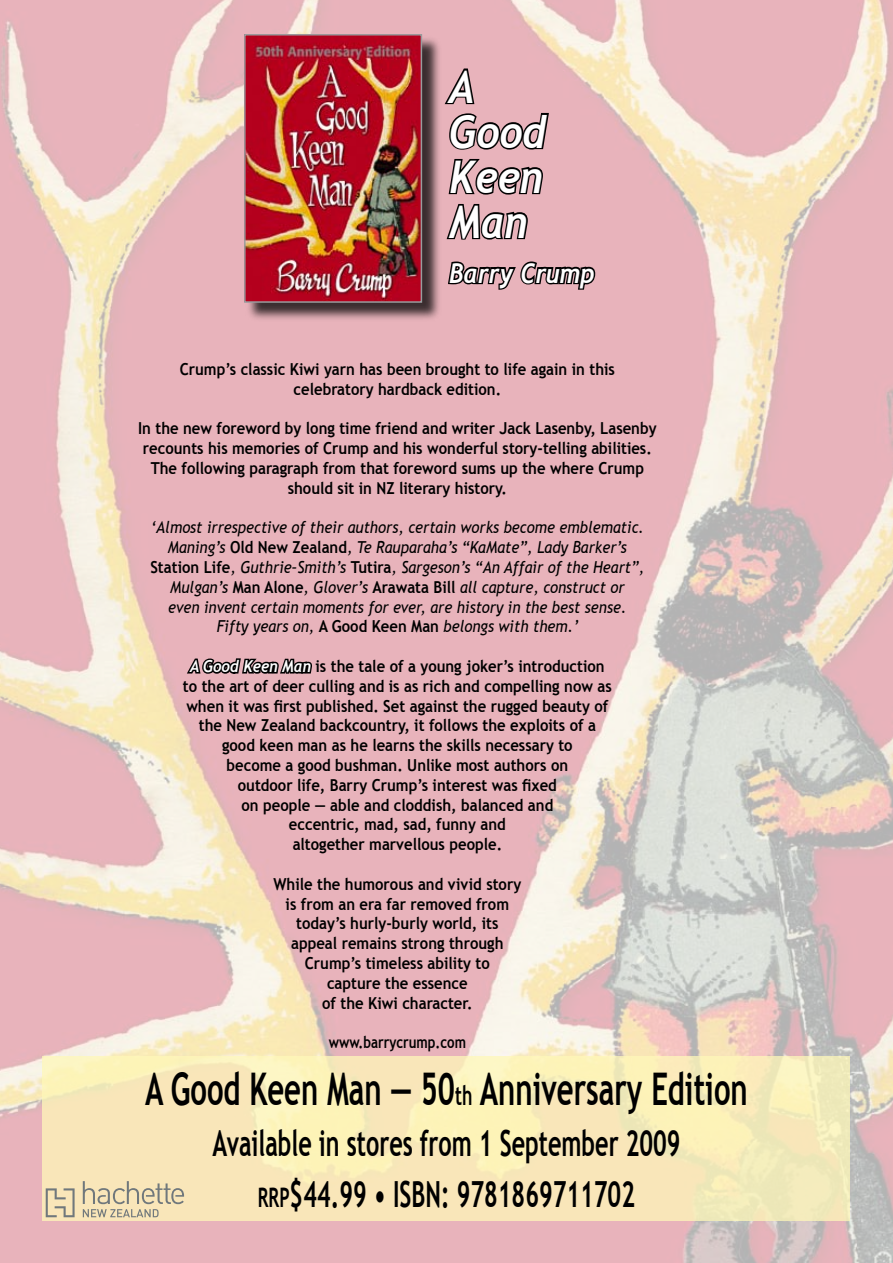
<style>
.page{position:relative;width:893px;height:1263px;background:#fff}
.page>*{position:absolute;margin:0;border:0;box-sizing:border-box;transform-origin:0 0}
.t1{font:700 45px "Trebuchet MS";color:#000;scale:.65 1}
.t2{font:italic 700 45px/45px "Trebuchet";color:#fff;scale:.9 1}
.t3{font:700 36px/51px "Trebuchet MS";color:#000;text-align:center;scale:.65 1}
.t4{font:italic 700 27px "Trebuchet";color:#fff;scale:.9 1}
.t5{font:700 16.5px/19.8px "Trebuchet MS";color:#000;text-align:center;scale:.9 1}
.t6{font:italic 16.5px/19.8px "Trebuchet MS";color:#000;text-align:center;scale:.9 1}
.t7{font:700 16.5px "Trebuchet MS";color:#000;scale:.8 1}
.s1{font-weight:700;font-style:normal}
.s2{font-family:"Trebuchet";font-style:italic;color:#fff}
.s3{font-size:27px}
</style>
<div class="page">
<img style="left:0;top:0;width:893px;height:1263px">
<div style="left:43px;top:1056px;width:807px;height:164px;background:linear-gradient(to right,#fbe9b9,#f6ecba)"></div>
<div style="left:246px;top:36px;width:196px;height:287px;background:#000;opacity:.75"></div>
<img style="left:247px;top:37px;width:172px;height:263px">
<div style="left:244px;top:34px;width:178px;height:269px;border:2px solid #9a9b9d"></div>
<svg style="left:184px;top:629px;width:130px;height:49px;background:#b68d93"></svg>
<svg style="left:83px;top:1181px;width:101px;height:36px;background:#dacdab"></svg>
<svg style="left:46px;top:1188px;width:29px;height:29px"></svg>
<svg style="left:442px;top:67px;width:109px;height:175px;background:#ac858b"></svg>
<svg style="left:446px;top:260px;width:151px;height:54px;background:#ac848a"></svg>
<h1 class="t2" style="left:449px;top:64px;width:110px">A<br>Good<br>Keen<br>Man</h1>
<h3 class="t4" style="left:449px;top:257px;width:163px">Barry Crump</h3>
<p class="t5" style="left:180px;top:359px;width:485px">Crump’s classic Kiwi yarn has been brought to life again in this celebratory hardback edition.</p>
<p class="t5" style="left:138px;top:419px;width:578px">In the new foreword by long time friend and writer Jack Lasenby, Lasenby recounts his memories of Crump and his wonderful story-telling abilities.<br>The following paragraph from that foreword sums up the where Crump should sit in NZ literary history.</p>
<p class="t6" style="left:150px;top:518px;width:550px">‘Almost irrespective of their authors, certain works become emblematic.<br>Maning’s <span class="s1">Old New Zealand</span>, Te Rauparaha’s “KaMate”, Lady Barker’s <span class="s1">Station Life</span>, Guthrie–Smith’s <span class="s1">Tutira</span>, Sargeson’s “An Affair of the Heart”, Mulgan’s <span class="s1">Man Alone</span>, Glover’s <span class="s1">Arawata Bill</span> all capture, construct or<br>even invent certain moments for ever, are history in the best sense.<br>Fifty years on, <span class="s1">A Good Keen Man</span> belongs with them.’</p>
<p class="t5" style="left:183px;top:656px;width:478px"><span class="s2">A Good Keen Man</span> is the tale of a young joker’s introduction to the art of deer culling and is as rich and compelling now as when it was first published. Set against the rugged beauty of the New Zealand backcountry, it follows the exploits of a good keen man as he learns the skills necessary to<br>become a good bushman. Unlike most authors on<br>outdoor life, Barry Crump’s interest was fixed<br>on people — able and cloddish, balanced and<br>eccentric, mad, sad, funny and<br>altogether marvellous people.</p>
<p class="t5" style="left:273px;top:874px;width:277px">While the humorous and vivid story is from an era far removed from today’s hurly-burly world, its appeal remains strong through<br>Crump’s timeless ability to<br>capture the essence<br>of the Kiwi character.</p>
<p class="t7" style="left:329px;top:1032px;width:173px">www.barrycrump.com</p>
<h1 class="t1" style="left:145px;top:1061px;width:929px">A Good Keen Man — 50<span class="s3">th</span> Anniversary Edition</h1>
<h2 class="t3" style="left:212px;top:1118px;width:722px">Available in stores from 1 September 2009<br><span class="s3">RRP</span>$44.99 • ISBN: 9781869711702</h2>
</div>
